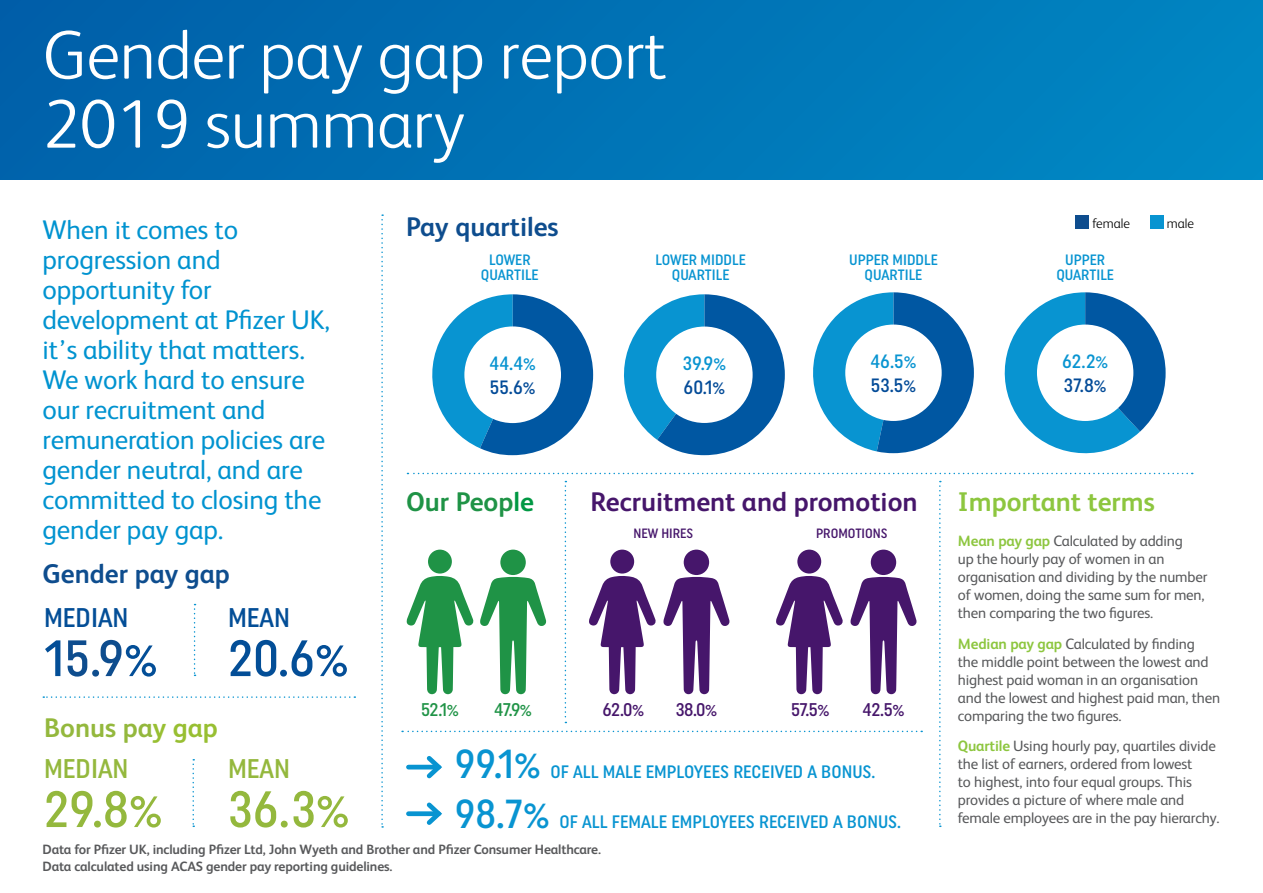
<style>
.page{position:relative;width:1263px;height:893px;background:#fff}
.page>*{position:absolute;margin:0;border:0;box-sizing:border-box;transform-origin:0 0}
.t1{font:300 69px/69px "FS Albert";letter-spacing:-.005em;color:#fff}
.t2{font:500 51px "Uniform Condensed";color:#94b83d}
.t3{font:500 51px "Uniform Condensed";color:#0e4d8e}
.t4{font:500 51px "Uniform Condensed";color:#034e97}
.t5{font:500 40.5px "Uniform Condensed";color:#0894d1}
.t6{font:27px/30px "FS Albert";letter-spacing:-.005em;color:#0093d0}
.t7{font:700 27px "FS Albert";color:#0e4d8e}
.t8{font:700 27px "FS Albert";color:#46166b}
.t9{font:700 27px "FS Albert";color:#8dc63f}
.t10{font:700 27px "FS Albert";color:#94b83d}
.t11{font:500 27px "Uniform Condensed";color:#034e97}
.t12{font:500 27px "Uniform Condensed";color:#94b83d}
.t13{font:700 27px "FS Albert";color:#1f9346}
.t14{font:500 19.2px "Uniform Condensed";color:#0894d1}
.t15{font:500 19.2px "Uniform Condensed";color:#034b98}
.t16{font:500 18.3px "Uniform Condensed";letter-spacing:-.035em;color:#46166b}
.t17{font:500 18.3px "Uniform Condensed";color:#1f9346}
.t18{font:500 18px "Uniform Condensed";color:#0894d1}
.t19{font:15px/18px "FS Albert";letter-spacing:-.01em;color:#58595b}
.t20{font:500 15px/15px "Uniform Condensed";color:#0894d1;text-align:center}
.t21{font:700 13.5px/16.2px "FS Albert";letter-spacing:-.01em;color:#58595b}
.t22{font:500 13.5px "Uniform Condensed";color:#46166b}
.t23{font:300 13.5px "FS Albert";color:#000}
.s1{color:#034e97}
.s2{color:#98bf32}
.s3{color:#009843}
.s4{font-weight:700;color:#8dc63f}
</style>
<div class="page">
<svg style="left:0;top:0;width:1263px;height:179px;background:#0073b5"></svg>
<svg style="left:194px;top:604px;width:2px;height:72px"></svg>
<svg style="left:192px;top:759px;width:2px;height:68px"></svg>
<svg style="left:381px;top:214px;width:2px;height:614px"></svg>
<svg style="left:939px;top:481px;width:2px;height:346px"></svg>
<svg style="left:565px;top:481px;width:1px;height:242px"></svg>
<svg style="left:407px;top:473px;width:786px;height:1px"></svg>
<svg style="left:402px;top:731px;width:520px;height:1px"></svg>
<svg style="left:43px;top:696px;width:312px;height:2px"></svg>
<svg style="left:432px;top:294px;width:161px;height:161px"></svg>
<div style="left:464px;top:326px;width:97px;height:97px;background:#fff;border-radius:50%"></div>
<div style="left:1075px;top:215px;width:14px;height:14px;background:#0e4d8e"></div>
<div style="left:1150px;top:215px;width:14px;height:14px;background:#0894d1"></div>
<svg style="left:624px;top:294px;width:161px;height:161px"></svg>
<div style="left:656px;top:327px;width:97px;height:96px;background:#fff;border-radius:50%"></div>
<svg style="left:813px;top:292px;width:161px;height:161px"></svg>
<div style="left:845px;top:325px;width:97px;height:96px;background:#fff;border-radius:50%"></div>
<svg style="left:1004px;top:292px;width:161px;height:162px"></svg>
<div style="left:1037px;top:325px;width:96px;height:96px;background:#fff;border-radius:50%"></div>
<svg style="left:589px;top:576px;width:67px;height:118px"></svg>
<div style="left:610px;top:550px;width:24px;height:24px;background:#46166b;border-radius:50%"></div>
<svg style="left:776px;top:576px;width:67px;height:118px"></svg>
<div style="left:797px;top:550px;width:24px;height:24px;background:#46166b;border-radius:50%"></div>
<svg style="left:407px;top:576px;width:67px;height:118px"></svg>
<div style="left:428px;top:550px;width:24px;height:24px;background:#1f9346;border-radius:50%"></div>
<svg style="left:663px;top:576px;width:67px;height:118px"></svg>
<div style="left:684px;top:550px;width:25px;height:25px;background:#46166b;border-radius:50%"></div>
<svg style="left:850px;top:576px;width:67px;height:118px"></svg>
<div style="left:871px;top:550px;width:25px;height:25px;background:#46166b;border-radius:50%"></div>
<svg style="left:480px;top:576px;width:67px;height:118px"></svg>
<div style="left:500px;top:550px;width:26px;height:25px;background:#1f9346;border-radius:50%"></div>
<hr style="left:408px;top:765px;width:31px;height:4px;background:#0894d1">
<svg style="left:422px;top:756px;width:20px;height:23px"></svg>
<div style="left:408px;top:811px;width:31px;height:5px;background:#0894d1"></div>
<svg style="left:422px;top:802px;width:20px;height:23px"></svg>
<h1 class="t1" style="left:43px;top:17px;width:626px">Gender pay gap report<br>2019 summary</h1>
<h3 class="t6" style="left:43px;top:213px;width:289px">When it comes to progression and opportunity for development at Pfizer UK, it’s ability that matters.<br>We work hard to ensure our recruitment and remuneration policies are gender neutral, and are committed to closing the gender pay gap.</h3>
<h3 class="t7" style="left:43px;top:555px;width:189px">Gender pay gap</h3>
<h3 class="t11" style="left:44px;top:601px;width:86px">MEDIAN</h3>
<h2 class="t3" style="left:44px;top:628px;width:115px"><span class="s1">1</span>5.9<span class="s1">%</span></h2>
<h3 class="t11" style="left:228px;top:601px;width:64px">MEAN</h3>
<h2 class="t4" style="left:228px;top:628px;width:122px">20.6%</h2>
<h3 class="t10" style="left:44px;top:709px;width:175px">Bonus pa<span class="s2">y gap</span></h3>
<h3 class="t12" style="left:44px;top:752px;width:86px">MEDIAN</h3>
<h2 class="t2" style="left:44px;top:779px;width:120px">29.8%</h2>
<h3 class="t12" style="left:228px;top:752px;width:64px">MEAN</h3>
<h2 class="t2" style="left:228px;top:779px;width:123px">36.3%</h2>
<h3 class="t7" style="left:406px;top:208px;width:154px">Pay quartiles</h3>
<p class="t20" style="left:481px;top:252px;width:59px">LOWER<br>QUARTILE</p>
<p class="t14" style="left:489px;top:352px;width:48px">44.4%</p>
<p class="t15" style="left:490px;top:376px;width:47px">55.6%</p>
<p class="t23" style="left:1092px;top:215px;width:39px">female</p>
<p class="t23" style="left:1167px;top:215px;width:29px">male</p>
<p class="t20" style="left:655px;top:252px;width:92px">LOWER MIDDLE<br>QUARTILE</p>
<p class="t20" style="left:1056px;top:252px;width:59px">UPPER<br>QUARTILE</p>
<p class="t20" style="left:849px;top:252px;width:90px">UPPER MIDDLE<br>QUARTILE</p>
<p class="t14" style="left:683px;top:352px;width:45px">39.9%</p>
<p class="t15" style="left:684px;top:376px;width:43px">60.1%</p>
<p class="t14" style="left:870px;top:350px;width:48px">46.5%</p>
<p class="t15" style="left:871px;top:374px;width:47px">53.5%</p>
<p class="t14" style="left:1062px;top:350px;width:47px">62.2%</p>
<p class="t15" style="left:1064px;top:374px;width:44px">37.8%</p>
<h3 class="t13" style="left:406px;top:483px;width:129px">Our Peop<span class="s3">le</span></h3>
<h3 class="t8" style="left:590px;top:483px;width:329px">Recruitment and promotion</h3>
<p class="t22" style="left:634px;top:526px;width:61px">NEW HIRES</p>
<p class="t22" style="left:816px;top:526px;width:73px">PROMOTIONS</p>
<p class="t17" style="left:421px;top:699px;width:39px">52.1%</p>
<p class="t17" style="left:494px;top:699px;width:39px">47.9%</p>
<p class="t16" style="left:602px;top:699px;width:43px">62.0%</p>
<p class="t16" style="left:676px;top:699px;width:43px">38.0%</p>
<p class="t16" style="left:791px;top:699px;width:40px">57.5%</p>
<p class="t16" style="left:862px;top:699px;width:44px">42.5%</p>
<h3 class="t5" style="left:455px;top:740px;width:87px">99.1%</h3>
<p class="t18" style="left:550px;top:761px;width:327px">OF ALL MALE EMPLOYEES RECEIVED A BONUS.</p>
<h3 class="t5" style="left:455px;top:789px;width:96px">98.7%</h3>
<p class="t18" style="left:559px;top:811px;width:343px">OF ALL FEMALE EMPLOYEES RECEIVED A BONUS.</p>
<h3 class="t9" style="left:958px;top:483px;width:199px">Important terms</h3>
<p class="t19" style="left:958px;top:531px;width:251px"><span class="s4">Mean pay gap</span> Calculated by adding<br>up the hourly pay of women in an organisation and dividing by the number of women, doing the same sum for men, then comparing the two figures.</p>
<p class="t19" style="left:958px;top:634px;width:264px"><span class="s4">Median pay gap</span> Calculated by finding<br>the middle point between the lowest and highest paid woman in an organisation and the lowest and highest paid man, then comparing the two figures.</p>
<p class="t19" style="left:958px;top:736px;width:263px"><span class="s4">Quartile</span> Using hourly pay, quartiles divide the list of earners, ordered from lowest<br>to highest, into four equal groups. This provides a picture of where male and female employees are in the pay hierarchy.</p>
<p class="t21" style="left:43px;top:841px;width:560px">Data for Pfizer UK, including Pfizer Ltd, John Wyeth and Brother and Pfizer Consumer Healthcare.<br>Data calculated using ACAS gender pay reporting guidelines.</p>
</div>
